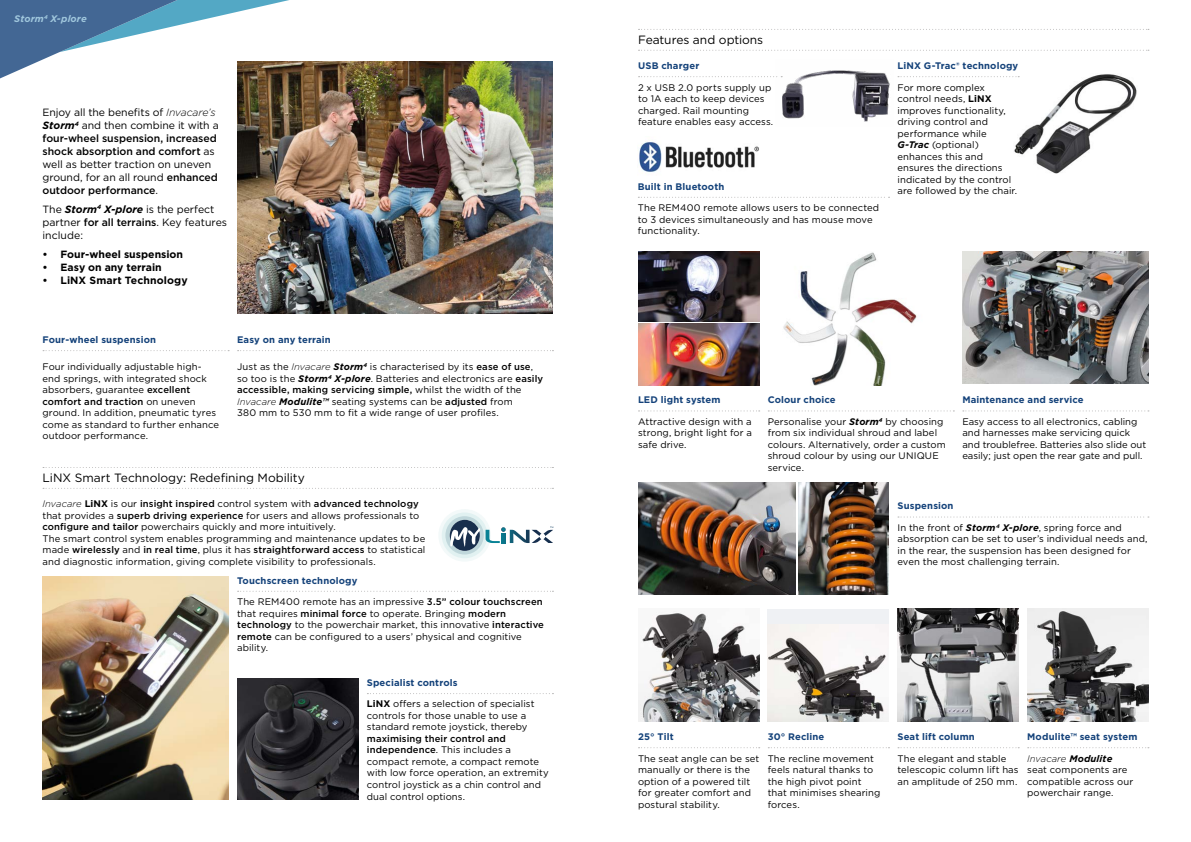
<style>
.page{position:relative;width:1191px;height:842px;background:#fff}
.page>*{position:absolute;margin:0;border:0;box-sizing:border-box;transform-origin:0 0}
.t1{font:12px "Gotham";letter-spacing:-.005em;color:#000}
.t2{font:10.5px/13px "Gotham";letter-spacing:-.005em;color:#000}
.t3{font:700 10.5px "Gotham";color:#000}
.t4{font:9.5px/11.5px "Gotham";letter-spacing:.005em;color:#000}
.t5{font:700 9.5px "Gotham";letter-spacing:.015em;color:#14427a}
.t6{font:italic 700 9.5px "Gotham";letter-spacing:.015em;color:#a0c7dd}
.s1{font-weight:300;font-style:italic}
.s2{font-weight:700;font-style:italic}
.s3{font-weight:500}
.s4{font-weight:700}
</style>
<div class="page">
<svg style="left:638px;top:29px;width:511px;height:1px"></svg>
<svg style="left:638px;top:50px;width:511px;height:1px"></svg>
<svg style="left:43px;top:467px;width:510px;height:1px"></svg>
<svg style="left:43px;top:488px;width:510px;height:1px"></svg>
<svg style="left:0;top:0;width:327px;height:79px"></svg>
<img style="left:237px;top:62px;width:316px;height:252px">
<div style="left:438px;top:509px;width:53px;height:53px;background:#f3f9f9;border-radius:50%"></div>
<div style="left:442px;top:512px;width:45px;height:46px;background:#e1f1f1;border-radius:50%"></div>
<div style="left:445px;top:516px;width:39px;height:38px;background:#c0d7db;border-radius:50%"></div>
<svg style="left:450px;top:520px;width:103px;height:31px"></svg>
<img style="left:43px;top:576px;width:186px;height:223px">
<svg style="left:43px;top:350px;width:186px;height:1px"></svg>
<svg style="left:238px;top:350px;width:315px;height:1px"></svg>
<img style="left:783px;top:252px;width:134px;height:133px">
<svg style="left:768px;top:410px;width:186px;height:1px"></svg>
<svg style="left:638px;top:410px;width:121px;height:1px"></svg>
<svg style="left:963px;top:410px;width:186px;height:1px"></svg>
<img style="left:962px;top:251px;width:186px;height:133px">
<img style="left:1027px;top:609px;width:121px;height:112px">
<svg style="left:1027px;top:747px;width:122px;height:1px"></svg>
<img style="left:897px;top:609px;width:121px;height:112px">
<svg style="left:898px;top:747px;width:121px;height:1px"></svg>
<div style="left:767px;top:609px;width:122px;height:112px;background:#eff1f4"></div>
<img style="left:767px;top:625px;width:122px;height:96px">
<svg style="left:768px;top:747px;width:121px;height:1px"></svg>
<img style="left:638px;top:611px;width:121px;height:110px">
<svg style="left:638px;top:747px;width:121px;height:1px"></svg>
<img style="left:798px;top:482px;width:91px;height:112px">
<svg style="left:898px;top:516px;width:251px;height:1px"></svg>
<img style="left:638px;top:482px;width:158px;height:112px">
<img style="left:638px;top:251px;width:121px;height:134px">
<img style="left:1014px;top:74px;width:123px;height:100px">
<svg style="left:898px;top:76px;width:121px;height:1px"></svg>
<svg style="left:238px;top:591px;width:315px;height:1px"></svg>
<svg style="left:367px;top:693px;width:186px;height:1px"></svg>
<svg style="left:638px;top:197px;width:251px;height:1px"></svg>
<svg style="left:638px;top:76px;width:136px;height:1px"></svg>
<img style="left:639px;top:142px;width:120px;height:31px">
<img style="left:237px;top:678px;width:121px;height:122px">
<img style="left:776px;top:70px;width:114px;height:52px">
<p class="t6" style="left:14px;top:12px;width:74px">Storm<sup>4</sup> X-plore</p>
<p class="t2" style="left:43px;top:106px;width:178px">Enjoy all the benefits of <span class="s1">Invacare’s<br></span><span class="s2">Storm</span><sup>4</sup> and then combine it with a <span class="s3">four-wheel suspension, increased shock absorption and comfort</span> as well as better traction on uneven ground, for an all round <span class="s3">enhanced outdoor performance</span>.</p>
<p class="t2" style="left:43px;top:202px;width:186px">The <span class="s2">Storm</span><sup>4</sup> <span class="s2">X-plore</span> is the perfect partner <span class="s3">for all terrains</span>. Key features include:</p>
<p class="t3" style="left:43px;top:247px;width:142px">• Four-wheel suspension</p>
<p class="t3" style="left:43px;top:260px;width:121px">• Easy on any terrain</p>
<p class="t3" style="left:43px;top:273px;width:147px">• LiNX Smart Technology</p>
<p class="t5" style="left:43px;top:333px;width:115px">Four-wheel suspension</p>
<p class="t4" style="left:43px;top:361px;width:178px">Four individually adjustable high&shy;end springs, with integrated shock absorbers, guarantee <span class="s3">excellent comfort and traction</span> on uneven ground. In addition, pneumatic tyres come as standard to further enhance outdoor performance.</p>
<p class="t5" style="left:237px;top:333px;width:95px">Easy on any terrain</p>
<p class="t4" style="left:237px;top:361px;width:307px">Just as the <span class="s1">Invacare</span> <span class="s2">Storm</span><sup>4</sup> is characterised by its <span class="s3">ease of use</span>, so too is the <span class="s2">Storm</span><sup>4</sup> <span class="s2">X-plore</span>. Batteries and electronics are <span class="s3">easily accessible, making servicing simple,</span> whilst the width of the <span class="s1">Invacare</span> <span class="s2">Modulite™</span> seating systems can be <span class="s3">adjusted</span> from<br>380 mm to 530 mm to fit a wide range of user profiles.</p>
<p class="t1" style="left:43px;top:470px;width:264px">LiNX Smart Technology: Redefining Mobility</p>
<p class="t4" style="left:43px;top:498px;width:384px"><span class="s1">Invacare</span> <span class="s4">LiNX</span> is our <span class="s3">insight inspired</span> control system with <span class="s3">advanced technology </span>that provides a <span class="s3">superb driving experience</span> for users and allows professionals to <span class="s3">configure and tailor</span> powerchairs quickly and more intuitively.<br>The smart control system enables programming and maintenance updates to be made <span class="s3">wirelessly</span> and <span class="s3">in real time</span>, plus it has <span class="s3">straightforward access</span> to statistical and diagnostic information, giving complete visibility to professionals.</p>
<p class="t5" style="left:237px;top:574px;width:122px">Touchscreen technology</p>
<p class="t4" style="left:237px;top:596px;width:308px">The REM400 remote has an impressive <span class="s3">3.5” colour touchscreen </span>that requires <span class="s3">minimal force</span> to operate. Bringing <span class="s3">modern technology</span> to the powerchair market, this innovative <span class="s3">interactive remote</span> can be configured to a users’ physical and cognitive ability.</p>
<p class="t5" style="left:367px;top:676px;width:92px">Specialist controls</p>
<p class="t4" style="left:367px;top:698px;width:169px"><span class="s4">LiNX</span> offers a selection of specialist controls for those unable to use a standard remote joystick, thereby</p>
<p class="t4" style="left:367px;top:733px;width:183px"><span class="s3">maximising their control and independence</span>. This includes a compact remote, a compact remote with low force operation, an extremity control joystick as a chin control and dual control options.</p>
<p class="t1" style="left:638px;top:32px;width:127px">Features and options</p>
<p class="t5" style="left:638px;top:59px;width:63px">USB charger</p>
<p class="t4" style="left:638px;top:81px;width:137px">2 x USB 2.0 ports supply up to 1A each to keep devices charged. Rail mounting feature enables easy access.</p>
<p class="t5" style="left:638px;top:180px;width:88px">Built in Bluetooth</p>
<p class="t4" style="left:638px;top:202px;width:243px">The REM400 remote allows users to be connected to 3 devices simultaneously and has mouse move functionality.</p>
<p class="t5" style="left:897px;top:59px;width:122px">LiNX G-Trac® technology</p>
<p class="t4" style="left:897px;top:81px;width:121px">For more complex control needs, <span class="s4">LiNX </span>improves functionality, driving control and performance while<br><span class="s2">G-Trac</span> (optional) enhances this and ensures the directions indicated by the control are followed by the chair.</p>
<p class="t5" style="left:638px;top:394px;width:84px">LED light system</p>
<p class="t4" style="left:638px;top:415px;width:115px;text-align:justify">Attractive design with a strong, bright light for a safe drive.</p>
<p class="t5" style="left:767px;top:394px;width:69px">Colour choice</p>
<p class="t4" style="left:767px;top:415px;width:180px">Personalise your <span class="s2">Storm</span><sup>4</sup> by choosing from six individual shroud and label colours. Alternatively, order a custom shroud colour by using our UNIQUE service.</p>
<p class="t5" style="left:962px;top:394px;width:123px">Maintenance and service</p>
<p class="t4" style="left:962px;top:415px;width:185px">Easy access to all electronics, cabling and harnesses make servicing quick and troublefree. Batteries also slide out easily; just open the rear gate and pull.</p>
<p class="t5" style="left:897px;top:500px;width:58px">Suspension</p>
<p class="t4" style="left:897px;top:521px;width:251px">In the front of <span class="s2">Storm4 X-plore</span>, spring force and absorption can be set to user’s individual needs and, in the rear, the suspension has been designed for even the most challenging terrain.</p>
<p class="t5" style="left:638px;top:730px;width:37px">25° Tilt</p>
<p class="t4" style="left:638px;top:752px;width:123px">The seat angle can be set manually or there is the option of a powered tilt for greater comfort and postural stability.</p>
<p class="t5" style="left:767px;top:730px;width:58px">30° Recline</p>
<p class="t4" style="left:767px;top:752px;width:114px">The recline movement feels natural thanks to the high pivot point that minimises shearing forces.</p>
<p class="t5" style="left:897px;top:730px;width:79px">Seat lift column</p>
<p class="t4" style="left:897px;top:752px;width:123px">The elegant and stable telescopic column lift has an amplitude of 250 mm.</p>
<p class="t5" style="left:1027px;top:730px;width:112px">Modulite™ seat system</p>
<p class="t4" style="left:1027px;top:752px;width:107px"><span class="s1">Invacare</span> <span class="s2">Modulite </span>seat components are compatible across our powerchair range.</p>
</div>
